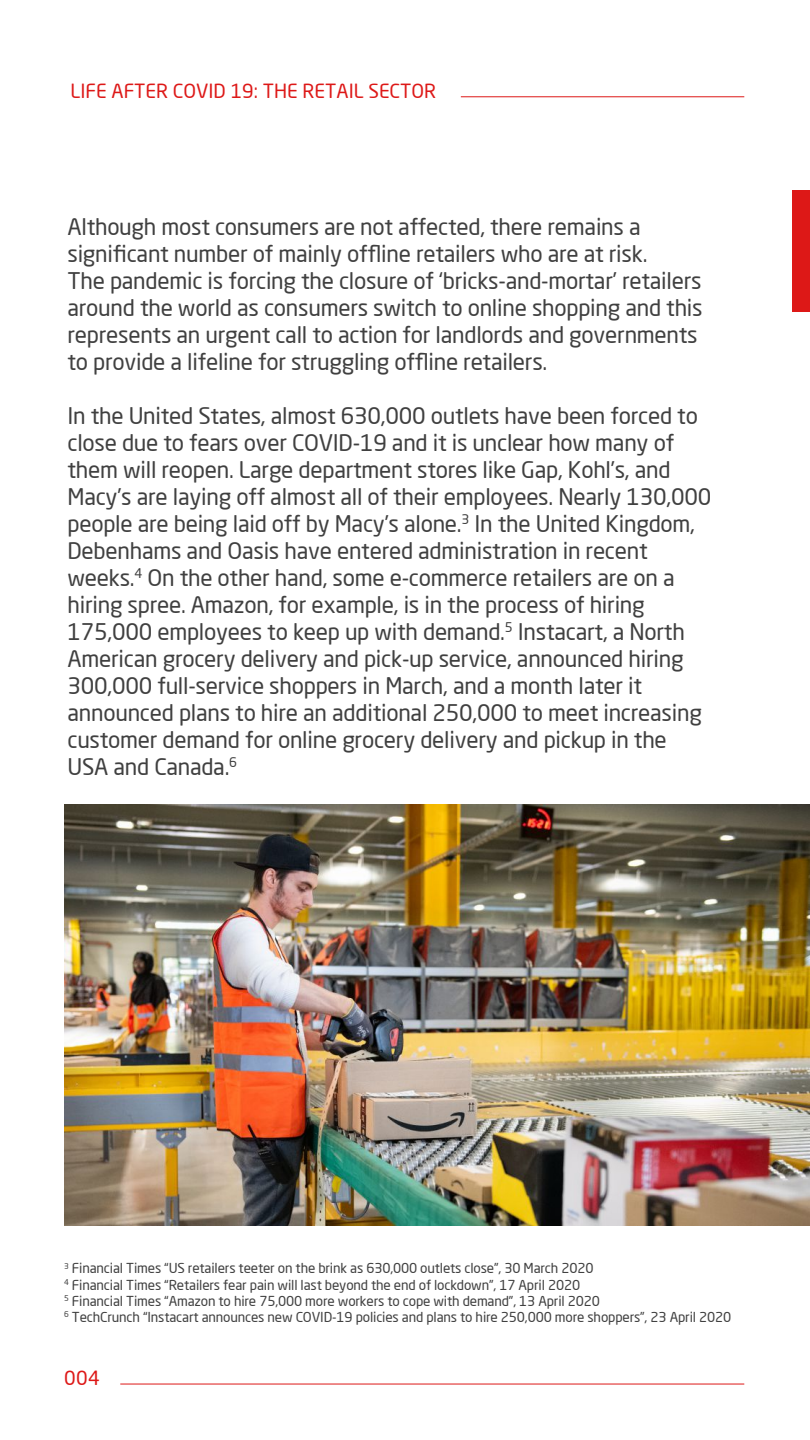
<style>
.page{position:relative;width:810px;height:1440px;background:#fff}
.page>*{position:absolute;margin:0;border:0;box-sizing:border-box;transform-origin:0 0}
.t1{font:22.5px/27px "Neo Sans Arabic";letter-spacing:-.01em;color:#404040}
.t2{font:19.2px "Neo Sans Arabic";color:#dd1817}
.t3{font:13.5px/16.2px "Neo Sans Arabic";letter-spacing:-.01em;color:#404040}
</style>
<div class="page">
<hr style="left:120px;top:1384px;width:624px;height:1px;background:#dd1817">
<div style="left:793px;top:191px;width:17px;height:121px;background:#dd1817"></div>
<hr style="left:461px;top:96px;width:283px;height:1px;background:#dd1817">
<img style="left:64px;top:804px;width:746px;height:422px">
<p class="t2" style="left:71px;top:76px;width:367px">LIFE AFTER COVID 19: THE RETAIL SECTOR</p>
<p class="t1" style="left:67px;top:213px;width:637px">Although most consumers are not affected, there remains a significant number of mainly offline retailers who are at risk.<br>The pandemic is forcing the closure of ‘bricks-and-mortar’ retailers around the world as consumers switch to online shopping and this represents an urgent call to action for landlords and governments to provide a lifeline for struggling offline retailers.</p>
<p class="t1" style="left:67px;top:402px;width:645px">In the United States, almost 630,000 outlets have been forced to close due to fears over COVID-19 and it is unclear how many of them will reopen. Large department stores like Gap, Kohl’s, and Macy’s are laying off almost all of their employees. Nearly 130,000 people are being laid off by Macy’s alone.<sup>3</sup> In the United Kingdom, Debenhams and Oasis have entered administration in recent weeks.<sup>4</sup> On the other hand, some e-commerce retailers are on a hiring spree. Amazon, for example, is in the process of hiring 175,000 employees to keep up with demand.<sup>5</sup> Instacart, a North American grocery delivery and pick-up service, announced hiring 300,000 full-service shoppers in March, and a month later it announced plans to hire an additional 250,000 to meet increasing customer demand for online grocery delivery and pickup in the USA and Canada.<sup>6</sup></p>
<p class="t3" style="left:64px;top:1260px;width:669px"><sup>3</sup> Financial Times “US retailers teeter on the brink as 630,000 outlets close”, 30 March 2020<br><sup>4</sup> Financial Times “Retailers fear pain will last beyond the end of lockdown”, 17 April 2020<br><sup>5</sup> Financial Times “Amazon to hire 75,000 more workers to cope with demand”, 13 April 2020<br><sup>6</sup> TechCrunch “Instacart announces new COVID-19 policies and plans to hire 250,000 more shoppers”, 23 April 2020</p>
<p class="t2" style="left:64px;top:1364px;width:37px">004</p>
</div>
